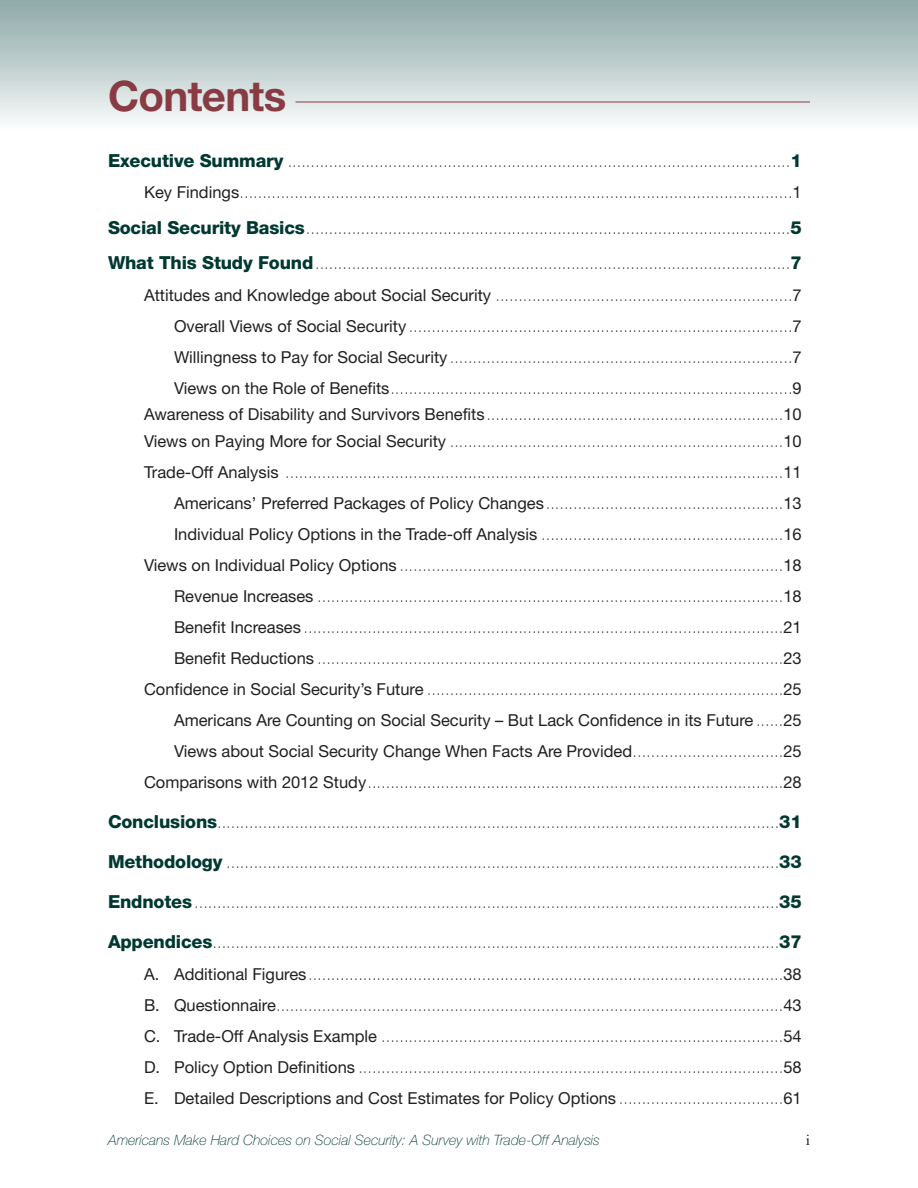
<style>
.page{position:relative;width:918px;height:1188px;background:#fff}
.page>*{position:absolute;margin:0;border:0;box-sizing:border-box;transform-origin:0 0}
.t1{font:700 42px "Helvetica Neue";letter-spacing:-.015em;color:#893b43}
.t2{font:100 16.5px/31px "Helvetica Neue";color:#221f1f;text-align:right}
.t3{font:15px "Galliard";color:#221f1f}
.t4{font:italic 100 14.25px "Helvetica Neue";color:#003932}
.s1{font-weight:800;font-size:18px;color:#003932}
.s2{font-weight:400}
</style>
<div class="page">
<hr style="left:296px;top:102px;width:514px;height:1px;background:#893b43">
<h1 class="t1" style="left:108px;top:80px;width:180px">Contents</h1>
<p class="t2" style="left:108px;top:147px;width:695px"><span class="s1">Executive Summary</span> ..............................................................................................................<span class="s1">1<br></span><span class="s2">Key Findings</span>.........................................................................................................................<span class="s2">1</span></p>
<p class="t2" style="left:108px;top:211px;width:695px;line-height:35.5px;text-align:left"><span class="s1">Social Security Basics</span>..........................................................................................................<span class="s1">5<br>What This Study Found</span>........................................................................................................<span class="s1">7</span></p>
<p class="t2" style="left:174px;top:280px;width:629px;text-align:justify;text-indent:-30px"><span class="s2">Attitudes and Knowledge about Social Security</span> .................................................................<span class="s2">7<br>Overall Views of Social Security</span> ....................................................................................<span class="s2">7<br>Willingness to Pay for Social Security</span> ...........................................................................<span class="s2">7<br>Views on the Role of Benefits</span>........................................................................................<span class="s2">9</span></p>
<p class="t2" style="left:144px;top:402px;width:659px;line-height:26.5px;text-align:left"><span class="s2">Awareness of Disability and Survivors Benefits</span>.................................................................<span class="s2">10<br>Views on Paying More for Social Security</span> .........................................................................<span class="s2">10</span></p>
<p class="t2" style="left:144px;top:457px;width:659px"><span class="s2">Trade-Off Analysis</span> .............................................................................................................<span class="s2">11<br>Americans’ Preferred Packages of Policy Changes</span>....................................................<span class="s2">13<br>Individual Policy Options in the Trade-off Analysis</span> .....................................................<span class="s2">16<br>Views on Individual Policy Options</span> ....................................................................................<span class="s2">18<br>Revenue Increases</span> ......................................................................................................<span class="s2">18<br>Benefit Increases</span> .........................................................................................................<span class="s2">21<br>Benefit Reductions</span> ......................................................................................................<span class="s2">23<br>Confidence in Social Security’s Future</span> ..............................................................................<span class="s2">25<br>Americans Are Counting on Social Security – But Lack Confidence in its Future</span> ......<span class="s2">25<br>Views about Social Security Change When Facts Are Provided</span>.................................<span class="s2">25<br>Comparisons with 2012 Study</span>...........................................................................................<span class="s2">28</span></p>
<p class="t2" style="left:108px;top:808px;width:695px"><span class="s1">Conclusions</span>...........................................................................................................................<span class="s1">31</span></p>
<p class="t2" style="left:108px;top:848px;width:695px"><span class="s1">Methodology</span> .........................................................................................................................<span class="s1">33</span></p>
<p class="t2" style="left:108px;top:888px;width:695px"><span class="s1">Endnotes</span>................................................................................................................................<span class="s1">35</span></p>
<p class="t2" style="left:144px;top:928px;width:659px;text-align:justify;text-indent:-36px"><span class="s1">Appendices</span>............................................................................................................................<span class="s1">37<br></span><span class="s2">A. Additional Figures</span>........................................................................................................<span class="s2">38<br>B. Questionnaire</span>...............................................................................................................<span class="s2">43<br>C. Trade-Off Analysis Example</span> ........................................................................................<span class="s2">54<br>D. Policy Option Definitions</span> .............................................................................................<span class="s2">58<br>E. Detailed Descriptions and Cost Estimates for Policy Options</span> ....................................<span class="s2">61</span></p>
<p class="t4" style="left:108px;top:1134px;width:493px">Americans Make Hard Choices on Social Security: A Survey with Trade-Off Analysis</p>
<p class="t3" style="left:806px;top:1134px;width:5px">i</p>
</div>
